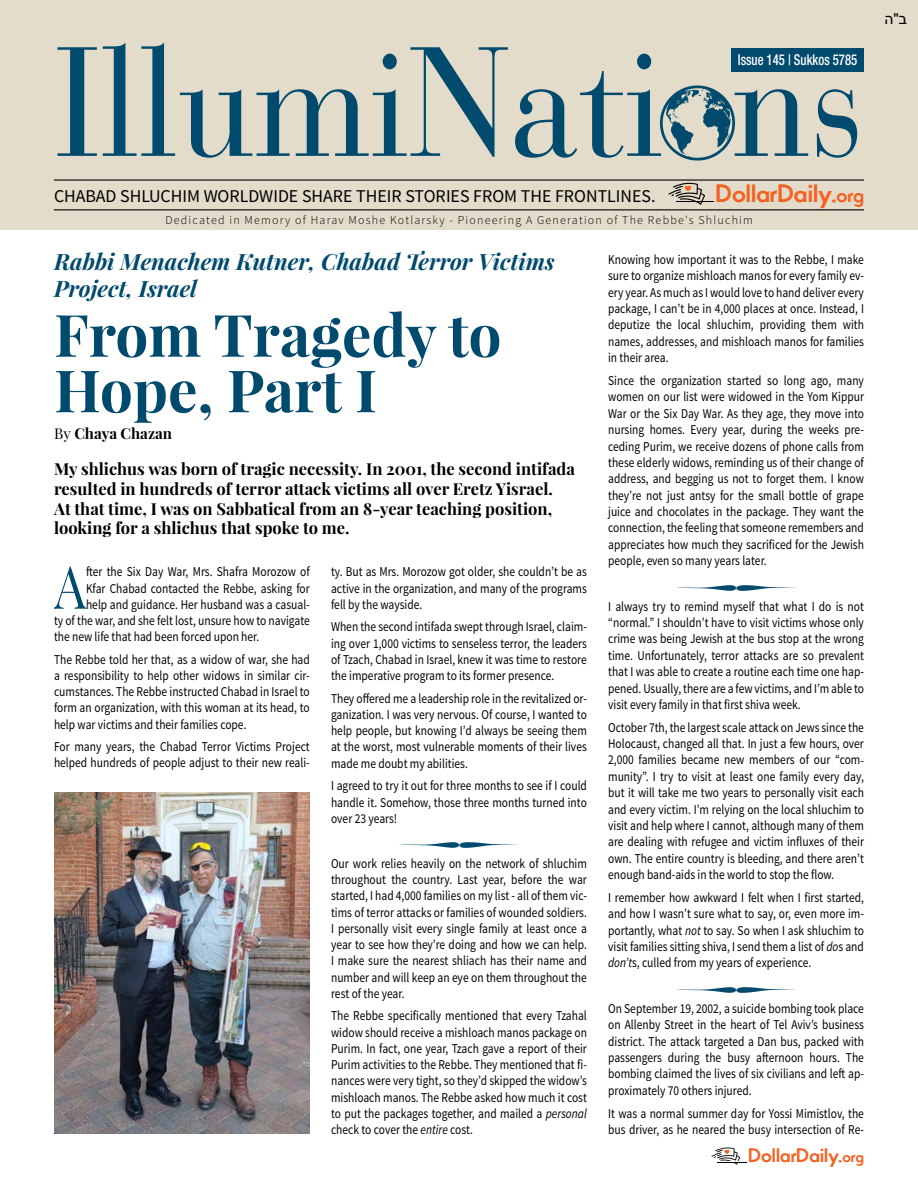
<style>
.page{position:relative;width:918px;height:1188px;background:#fff}
.page>*{position:absolute;margin:0;border:0;box-sizing:border-box;transform-origin:0 0}
.t1{font:154.2px "Bauer Bodoni Std";color:#004a6e;scale:.9 1}
.t2{font:59.25px "Playfair Display";color:#004a6e;scale:.85 1}
.t3{font:700 58.5px/55.5px "Playfair Display";color:#004a6e}
.t4{font:700 24px "Movement";letter-spacing:-.005em;color:#f26323}
.t5{font:italic 700 22.5px/27px "Playfair Display";color:#004a6e}
.t6{font:700 18.6px "Movement";letter-spacing:-.005em;color:#f26323}
.t7{font:18px "Source Sans Pro";color:#000}
.t8{font:700 16.5px/19.8px "Playfair Display";color:#000}
.t9{font:500 condensed 15px "Helvetica Neue LT Std";color:#fff;scale:.85 1}
.t10{font:700 15px "Playfair Display";color:#000}
.t11{font:15px "Arial";color:#000}
.t12{font:13.5px/16.4px "Source Sans Pro";color:#000;text-align:justify;scale:.85 1}
.t13{font:300 12px "Source Sans Pro";letter-spacing:.1em;color:#000}
.s1{color:#e4dcca}
.s2{font-size:19.05px}
.s3{font-weight:400}
.s4{font-style:italic}
.s5{font-size:14.85px}
</style>
<div class="page">
<div style="left:0;top:0;width:918px;height:230px;background:#e4dcca"></div>
<hr style="left:54px;top:179px;width:810px;height:2px;background:#000">
<hr style="left:54px;top:209px;width:810px;height:1px;background:#000">
<svg style="left:668px;top:183px;width:37px;height:22px"></svg>
<hr style="left:676px;top:201px;width:37px;height:1px;background:#000">
<svg style="left:712px;top:1147px;width:28px;height:18px"></svg>
<hr style="left:717px;top:1161px;width:30px;height:1px;background:#fff">
<hr style="left:717px;top:1162px;width:30px;height:1px;background:#000">
<svg style="left:660px;top:85px;width:75px;height:76px"></svg>
<div style="left:731px;top:48px;width:133px;height:24px;background:#004a6e"></div>
<img style="left:54px;top:793px;width:256px;height:341px">
<h1 class="t1" style="left:54px;top:11px;width:902px">IllumiNati<span class="s1">o</span>ns</h1>
<h3 class="t7" style="left:54px;top:185px;width:603px">CHABAD SHLUCHIM WORLDWIDE SHARE THEIR STORIES FROM THE FRONTLINES.</h3>
<p class="t9" style="left:738px;top:51px;width:142px">Issue 145 | Sukkos 5785</p>
<h3 class="t4" style="left:716px;top:178px;width:150px">DollarDaily.<span class="s2">org</span></h3>
<p class="t13" style="left:165px;top:213px;width:589px">Dedicated in Memory of Harav Moshe Kotlarsky - Pioneering A Generation of The Rebbe's Shluchim</p>
<h3 class="t5" style="left:54px;top:247px;width:502px">Rabbi Menachem Kutner, Chabad Terror Victims<br>Project, Israel</h3>
<h3 class="t3" style="left:54px;top:307px;width:449px">From Tragedy to<br>Hope, Part I</h3>
<p class="t10" style="left:54px;top:424px;width:119px"><span class="s3">By</span> Chaya Chazan</p>
<p class="t8" style="left:54px;top:459px;width:522px">My shlichus was born of tragic necessity. In 2001, the second intifada resulted in hundreds of terror attack victims all over Eretz Yisrael.<br>At that time, I was on Sabbatical from an 8-year teaching position, looking for a shlichus that spoke to me.</p>
<h2 class="t2" style="left:54px;top:550px;width:39px">A</h2>
<p class="t12" style="left:86px;top:564px;width:265px">fter the Six Day War, Mrs. Shafra Morozow of</p>
<p class="t12" style="left:86px;top:580px;width:265px">Kfar Chabad contacted the Rebbe, asking for</p>
<p class="t12" style="left:86px;top:596px;width:265px">help and guidance. Her husband was a casual-</p>
<p class="t12" style="left:54px;top:613px;width:303px">ty of the war, and she felt lost, unsure how to navigate</p>
<p class="t12" style="left:54px;top:629px;width:243px">the new life that had been forced upon her.</p>
<p class="t12" style="left:54px;top:651px;width:303px">The Rebbe told her that, as a widow of war, she had a responsibility to help other widows in similar cir&shy;cumstances. The Rebbe instructed Chabad in Israel to form an organization, with this woman at its head, to help war victims and their families cope.</p>
<p class="t12" style="left:54px;top:739px;width:302px">For many years, the Chabad Terror Victims Project helped hundreds of people adjust to their new reali-</p>
<p class="t12" style="left:331px;top:564px;width:303px">ty. But as Mrs. Morozow got older, she couldn’t be as active in the organization, and many of the programs fell by the wayside.</p>
<p class="t12" style="left:331px;top:619px;width:302px">When the second intifada swept through Israel, claim&shy;ing over 1,000 victims to senseless terror, the leaders of Tzach, Chabad in Israel, knew it was time to restore the imperative program to its former presence.</p>
<p class="t12" style="left:331px;top:690px;width:302px">They offered me a leadership role in the revitalized or&shy;ganization. I was very nervous. Of course, I wanted to help people, but knowing I’d always be seeing them at the worst, most vulnerable moments of their lives made me doubt my abilities.</p>
<p class="t12" style="left:331px;top:778px;width:303px">I agreed to try it out for three months to see if I could handle it. Somehow, those three months turned into over 23 years!</p>
<p class="t12" style="left:331px;top:856px;width:303px">Our work relies heavily on the network of shluchim throughout the country. Last year, before the war started, I had 4,000 families on my list - all of them vic-</p>
<p class="t12" style="left:331px;top:904px;width:303px">tims of terror attacks or families of wounded soldiers.<br>I personally visit every single family at least once a year to see how they’re doing and how we can help.<br>I make sure the nearest shliach has their name and number and will keep an eye on them throughout the rest of the year.</p>
<p class="t12" style="left:331px;top:1008px;width:303px">The Rebbe specifically mentioned that every Tzahal widow should receive a mishloach manos package on Purim. In fact, one year, Tzach gave a report of their Purim activities to the Rebbe. They mentioned that fi&shy;nances were very tight, so they’d skipped the widow’s mishloach manos. The Rebbe asked how much it cost to put the packages together, and mailed a <span class="s4">personal </span>check to cover the <span class="s4">entire</span> cost.</p>
<p class="t12" style="left:608px;top:252px;width:303px">Knowing how important it was to the Rebbe, I make sure to organize mishloach manos for every family ev&shy;ery year. As much as I would love to hand deliver every package, I can’t be in 4,000 places at once. Instead, I deputize the local shluchim, providing them with names, addresses, and mishloach manos for families in their area.</p>
<p class="t12" style="left:608px;top:373px;width:303px">Since the organization started so long ago, many women on our list were widowed in the Yom Kippur War or the Six Day War. As they age, they move into nursing homes. Every year, during the weeks pre&shy;ceding Purim, we receive dozens of phone calls from these elderly widows, reminding us of their change of address, and begging us not to forget them. I know they’re not just antsy for the small bottle of grape juice and chocolates in the package. They want the connection, the feeling that someone remembers and appreciates how much they sacrificed for the Jewish people, even so many years later.</p>
<p class="t12" style="left:608px;top:598px;width:302px">I always try to remind myself that what I do is not “normal.” I shouldn’t have to visit victims whose only crime was being Jewish at the bus stop at the wrong</p>
<p class="t12" style="left:608px;top:647px;width:303px">time. Unfortunately, terror attacks are so prevalent that I was able to create a routine each time one hap&shy;pened. Usually, there are a few victims, and I’m able to visit every family in that first shiva week.</p>
<p class="t12" style="left:608px;top:719px;width:303px">October 7th, the largest scale attack on Jews since the Holocaust, changed all that. In just a few hours, over 2,000 families became new members of our “com&shy;munity”. I try to visit at least one family every day, but it will take me two years to personally visit each and every victim. I’m relying on the local shluchim to visit and help where I cannot, although many of them are dealing with refugee and victim influxes of their own. The entire country is bleeding, and there aren’t enough band-aids in the world to stop the flow.</p>
<p class="t12" style="left:608px;top:889px;width:302px">I remember how awkward I felt when I first started, and how I wasn’t sure what to say, or, even more im&shy;portantly, what <span class="s4">not</span> to say. So when I ask shluchim to visit families sitting shiva, I send them a list of <span class="s4">do</span>s and <span class="s4">don’t</span>s, culled from my years of experience.</p>
<p class="t12" style="left:608px;top:1001px;width:302px">On September 19, 2002, a suicide bombing took place on Allenby Street in the heart of Tel Aviv’s business district. The attack targeted a Dan bus, packed with</p>
<p class="t12" style="left:608px;top:1050px;width:303px">passengers during the busy afternoon hours. The bombing claimed the lives of six civilians and left ap&shy;proximately 70 others injured.</p>
<p class="t12" style="left:608px;top:1105px;width:302px">It was a normal summer day for Yossi Mimistlov, the bus driver, as he neared the busy intersection of Re-</p>
<h3 class="t6" style="left:749px;top:1144px;width:117px">DollarDaily.<span class="s5">org</span></h3>
<p class="t11" style="left:884px;top:9px;width:24px">ה ב"</p>
</div>
